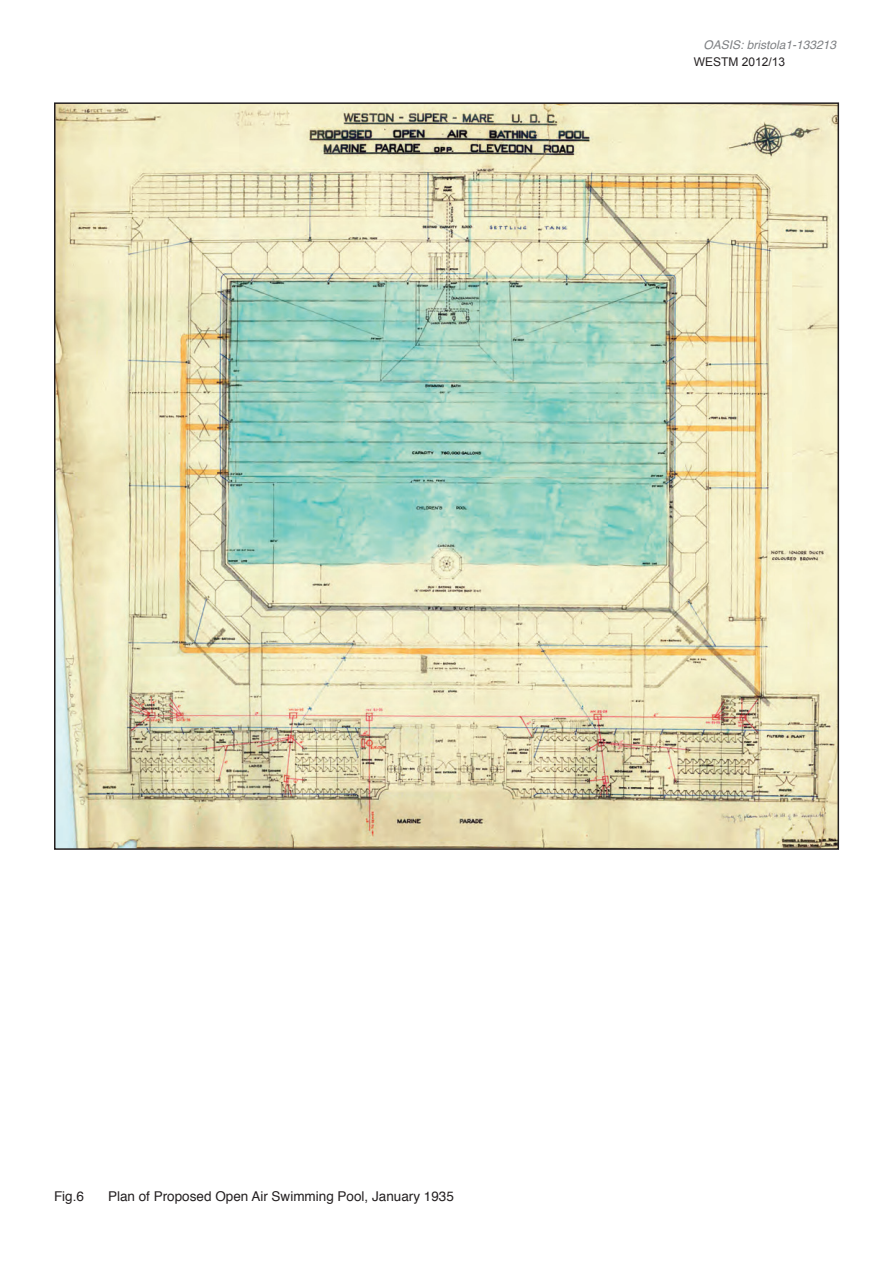
<style>
.page{position:relative;width:893px;height:1263px;background:#fff}
.page>*{position:absolute;margin:0;border:0;box-sizing:border-box;transform-origin:0 0}
.t1{font:13.5px "Helvetica";color:#231f20}
.t2{font:italic 12px "Helvetica";color:#808285}
.t3{font:12px "Arial";color:#231f20}
</style>
<div class="page">
<img style="left:57px;top:105px;width:779px;height:742px">
<p class="t2" style="left:703px;top:40px;width:134px">OASIS: bristola1-133213</p>
<p class="t3" style="left:694px;top:55px;width:93px">WESTM 2012/13</p>
<p class="t1" style="left:54px;top:1190px;width:32px">Fig.6</p>
<p class="t1" style="left:108px;top:1190px;width:347px">Plan of Proposed Open Air Swimming Pool, January 1935</p>
</div>
